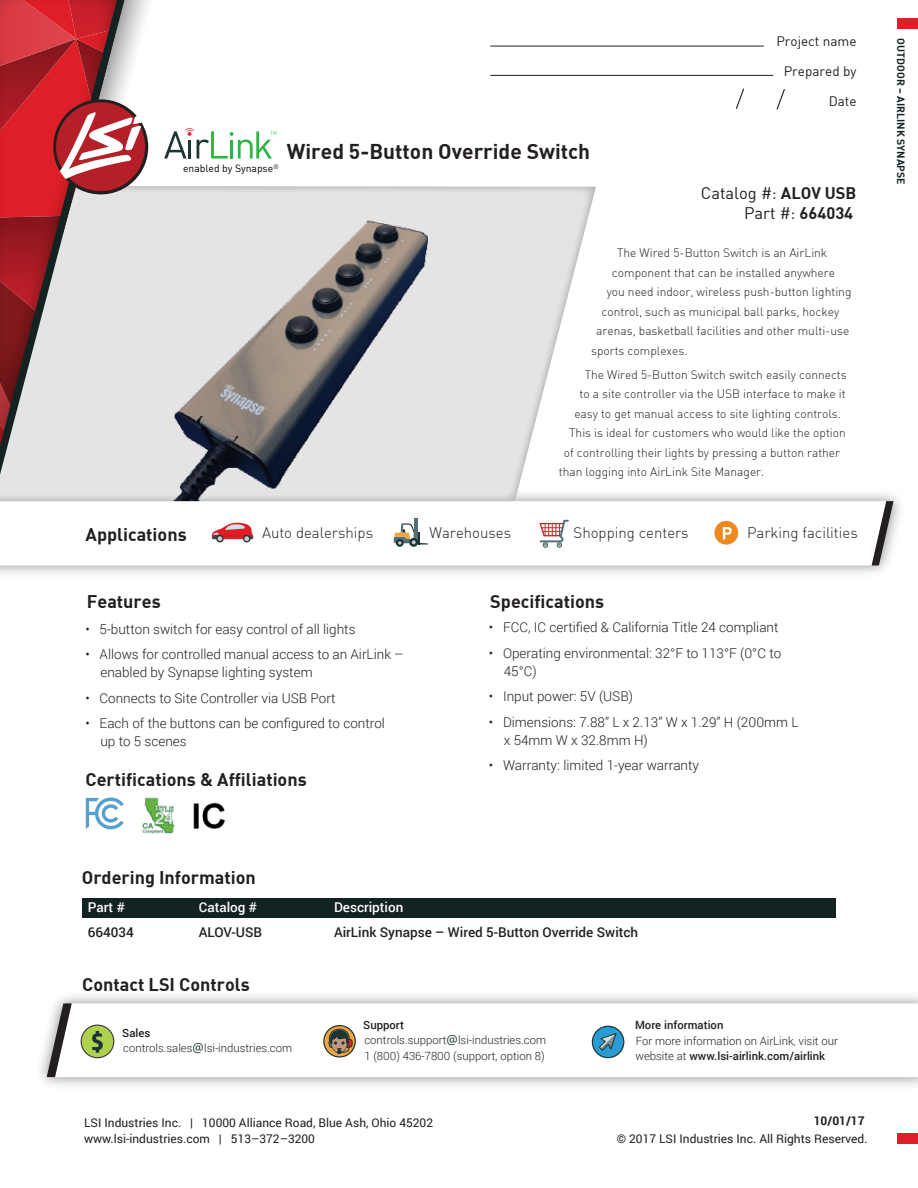
<style>
.page{position:relative;width:918px;height:1188px;background:#fff}
.page>*{position:absolute;margin:0;border:0;box-sizing:border-box;transform-origin:0 0}
.t1{font:700 21px "DI Nbek";color:#231f20}
.t2{font:700 18px "DI Nbek";color:#231f20}
.t3{font:16.5px "DIN Bek";color:#231f20}
.t4{font:300 15px "DI Nbek";color:#231f20}
.t5{font:300 13.5px/18px "Roboto";color:#231f20}
.t6{font:500 13.5px "Roboto";color:#231f20}
.t7{font:13.5px "DIN Bek";color:#231f20}
.t8{font:500 13.5px "Roboto";color:#fff}
.t9{font:300 12px "DI Nbek";color:#231f20}
.t10{font:12px "Roboto";color:#231f20}
.t11{font:700 12px "Roboto";color:#231f20}
.t12{font:300 11.25px/15.6px "Roboto";color:#231f20}
.t13{font:500 11.25px "Roboto";color:#231f20}
.t14{font:700 10.5px "DI Nbek";color:#132322}
.t15{font:10.35px "DIN Bek";color:#000}
.s1{font-family:"DI Nbek";font-weight:700}
.s2{font-weight:500}
.s3{font-family:"Open Sans";font-weight:400;font-size:12.6px;color:#1c3534}
</style>
<div class="page">
<svg style="left:0;top:501px;width:872px;height:64px"></svg>
<svg style="left:872px;top:501px;width:22px;height:64px"></svg>
<div style="left:82px;top:898px;width:754px;height:20px;background:#132322"></div>
<div style="left:897px;top:18px;width:21px;height:11px;background:#df1f27"></div>
<div style="left:897px;top:1133px;width:21px;height:11px;background:#df1f27"></div>
<svg style="left:0;top:186px;width:596px;height:315px;fill:#e4e4e4"></svg>
<div style="left:0;top:455px;width:119px;height:20px;background:#e4e4e4"></div>
<hr style="left:490px;top:46px;width:274px;height:1px;background:#231f20">
<hr style="left:490px;top:75px;width:283px;height:1px;background:#231f20">
<svg style="left:776px;top:89px;width:9px;height:21px"></svg>
<svg style="left:735px;top:88px;width:10px;height:21px"></svg>
<svg style="left:0;top:0;width:157px;height:455px;background:#c67f83"></svg>
<svg style="left:86px;top:798px;width:38px;height:31px"></svg>
<svg style="left:72px;top:1003px;width:846px;height:56px"></svg>
<svg style="left:47px;top:1003px;width:25px;height:74px"></svg>
<svg style="left:592px;top:1026px;width:32px;height:32px"></svg>
<div style="left:592px;top:1026px;width:32px;height:32px;border:1px solid #1d3534;border-radius:50%"></div>
<svg style="left:598px;top:1032px;width:19px;height:19px"></svg>
<svg style="left:324px;top:1026px;width:31px;height:31px"></svg>
<div style="left:323px;top:1025px;width:33px;height:33px;border:1px solid #1d3534;border-radius:50%"></div>
<svg style="left:328px;top:1010px;width:25px;height:44px"></svg>
<svg style="left:81px;top:1025px;width:33px;height:33px"></svg>
<img style="left:193px;top:803px;width:32px;height:26px">
<img style="left:142px;top:797px;width:33px;height:37px">
<img style="left:119px;top:207px;width:368px;height:294px">
<hr style="left:415px;top:518px;width:3px;height:24px;background:#546e7a">
<svg style="left:409px;top:538px;width:9px;height:9px"></svg>
<svg style="left:394px;top:523px;width:34px;height:22px"></svg>
<div style="left:216px;top:535px;width:8px;height:7px;background:#233a3a;border-radius:50%"></div>
<div style="left:243px;top:535px;width:7px;height:7px;background:#1c3534;border-radius:50%"></div>
<svg style="left:212px;top:522px;width:42px;height:19px"></svg>
<div style="left:714px;top:521px;width:24px;height:24px;background:#ed891e;border-radius:50%"></div>
<svg style="left:723px;top:527px;width:9px;height:12px"></svg>
<svg style="left:540px;top:520px;width:29px;height:28px"></svg>
<svg style="left:164px;top:128px;width:112px;height:31px"></svg>
<p class="t7" style="left:776px;top:33px;width:82px">Project name</p>
<p class="t7" style="left:784px;top:63px;width:74px">Prepared by</p>
<p class="t7" style="left:829px;top:93px;width:29px">Date</p>
<p class="t15" style="left:183px;top:162px;width:97px">enabled by Synapse<sup>®</sup></p>
<h1 class="t1" style="left:287px;top:137px;width:305px">Wired 5-Button Override Switch</h1>
<h3 class="t3" style="left:701px;top:183px;width:157px">Catalog #: <span class="s1">ALOV USB</span></h3>
<h3 class="t3" style="left:744px;top:203px;width:111px">Part #: <span class="s1">664034</span></h3>
<p class="t9" style="left:617px;top:246px;width:212px">The Wired 5-Button Switch is an AirLink</p>
<p class="t9" style="left:612px;top:265px;width:225px">component that can be installed anywhere</p>
<p class="t9" style="left:607px;top:285px;width:246px">you need indoor, wireless push-button lighting</p>
<p class="t9" style="left:602px;top:304px;width:239px">control, such as municipal ball parks, hockey</p>
<p class="t9" style="left:596px;top:324px;width:254px">arenas, basketball facilities and other multi-use</p>
<p class="t9" style="left:591px;top:343px;width:98px">sports complexes.</p>
<p class="t9" style="left:585px;top:367px;width:264px">The Wired 5-Button Switch switch easily connects</p>
<p class="t9" style="left:580px;top:387px;width:268px">to a site controller via the USB interface to make it</p>
<p class="t9" style="left:574px;top:406px;width:268px">easy to get manual access to site lighting controls.</p>
<p class="t9" style="left:569px;top:426px;width:278px">This is ideal for customers who would like the option</p>
<p class="t9" style="left:564px;top:445px;width:278px">of controlling their lights by pressing a button rather</p>
<p class="t9" style="left:559px;top:465px;width:207px">than logging into AirLink Site Manager.</p>
<h2 class="t2" style="left:86px;top:523px;width:103px">Applications</h2>
<p class="t4" style="left:262px;top:524px;width:113px">Auto dealerships</p>
<p class="t4" style="left:429px;top:524px;width:83px">Warehouses</p>
<p class="t4" style="left:574px;top:523px;width:117px">Shopping centers</p>
<p class="t4" style="left:747px;top:524px;width:112px">Parking facilities</p>
<h2 class="t2" style="left:87px;top:590px;width:75px">Features</h2>
<p class="t5" style="left:85px;top:620px;width:272px">• 5-button switch for easy control of all lights</p>
<p class="t5" style="left:100px;top:645px;width:305px;text-indent:-15px">• Allows for controlled manual access to an AirLink – enabled by Synapse lighting system</p>
<p class="t5" style="left:85px;top:689px;width:252px">• Connects to Site Controller via USB Port</p>
<p class="t5" style="left:100px;top:714px;width:286px;text-indent:-15px">• Each of the buttons can be configured to control up to 5 scenes</p>
<h2 class="t2" style="left:86px;top:768px;width:223px">Certifications &amp; Affiliations</h2>
<h2 class="t2" style="left:490px;top:590px;width:115px">Specifications</h2>
<p class="t5" style="left:489px;top:618px;width:291px">• FCC, IC certified &amp; California Title 24 compliant</p>
<p class="t5" style="left:504px;top:644px;width:279px;text-indent:-15px">• Operating environmental: 32°F to 113°F (0°C to<br>45°C)</p>
<p class="t5" style="left:489px;top:687px;width:146px">• Input power: 5V (USB)</p>
<p class="t5" style="left:504px;top:713px;width:296px;text-indent:-15px">• Dimensions: 7.88” L x 2.13” W x 1.29” H (200mm L x 54mm W x 32.8mm H)</p>
<p class="t5" style="left:489px;top:756px;width:212px">• Warranty: limited 1-year warranty</p>
<p class="t14" style="left:908px;top:38px;width:148px;rotate:90deg">OUTDOOR – AIRLINK SYNAPSE</p>
<h2 class="t2" style="left:82px;top:866px;width:176px">Ordering Information</h2>
<p class="t8" style="left:88px;top:898px;width:39px">Part #</p>
<p class="t6" style="left:88px;top:923px;width:48px">664034</p>
<p class="t8" style="left:199px;top:898px;width:60px">Catalog #</p>
<p class="t6" style="left:199px;top:923px;width:65px">ALOV-USB</p>
<h2 class="t2" style="left:82px;top:972px;width:169px">Contact LSI Controls</h2>
<p class="t8" style="left:334px;top:898px;width:71px">Description</p>
<p class="t6" style="left:334px;top:923px;width:306px">AirLink Synapse – Wired 5-Button Override Switch</p>
<p class="t12" style="left:122px;top:1025px;width:171px"><span class="s2">Sales </span>controls.sales<span class="s3">@</span>lsi-industries.com</p>
<p class="t12" style="left:363px;top:1016px;width:184px"><span class="s2">Support </span>controls.support<span class="s3">@</span>lsi-industries.com<br>1 (800) 436-7800 (support, option 8)</p>
<p class="t13" style="left:635px;top:1017px;width:90px">More information</p>
<p class="t12" style="left:635px;top:1033px;width:204px;line-height:15px">For more information on AirLink, visit our website at <span class="s2">www.lsi-airlink.com/airlink</span></p>
<p class="t10" style="left:84px;top:1114px;width:351px">LSI Industries Inc. | 10000 Alliance Road, Blue Ash, Ohio 45202</p>
<p class="t10" style="left:84px;top:1130px;width:232px">www.lsi-industries.com | 513–372–3200</p>
<p class="t11" style="left:814px;top:1112px;width:52px">10/01/17</p>
<p class="t10" style="left:617px;top:1130px;width:252px">© 2017 LSI Industries Inc. All Rights Reserved.</p>
</div>
